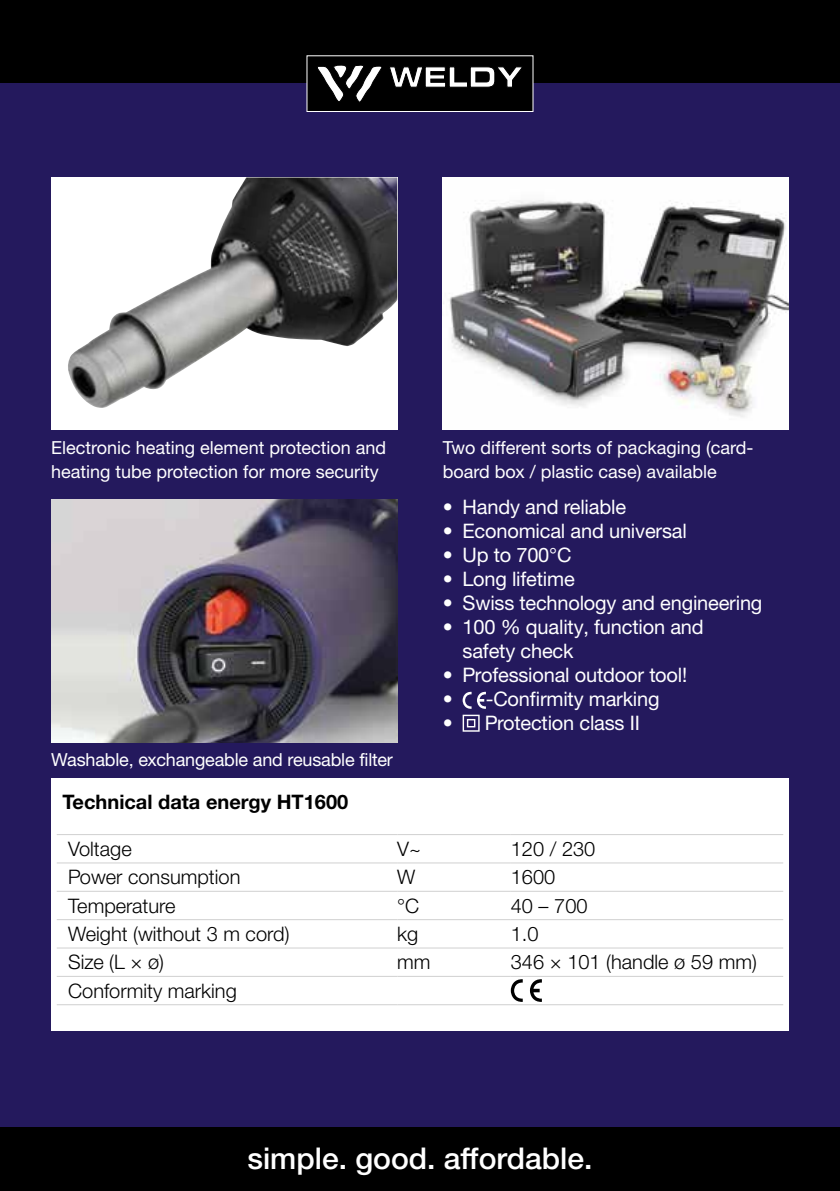
<style>
.page{position:relative;width:840px;height:1191px;background:#fff}
.page>*{position:absolute;margin:0;border:0;box-sizing:border-box;transform-origin:0 0}
.t1{font:500 30px "Helvetica Neue LTW1 G";color:#fff}
.t2{font:20px/24px "Helvetica Neue LTW1 G";letter-spacing:-.01em;color:#fff}
.t3{font:300 20px "Helvetica Neue LTW1 G";color:#000}
.t4{font:700 20px "Helvetica Neue LTW1 G";color:#000}
.t5{font:18px/24px "Helvetica Neue LTW1 G";color:#fff}
</style>
<div class="page">
<div style="left:0;top:1125px;width:839px;height:66px;background:#000"></div>
<div style="left:0;top:0;width:839px;height:85px;background:#000"></div>
<div style="left:0;top:84px;width:839px;height:1043px;background:#24195d"></div>
<div style="left:51px;top:778px;width:737px;height:252px;background:#fff"></div>
<div style="left:51px;top:177px;width:346px;height:252px;background:#fff"></div>
<img style="left:68px;top:177px;width:329px;height:231px">
<img style="left:51px;top:499px;width:346px;height:243px">
<img style="left:442px;top:178px;width:346px;height:252px">
<div style="left:306px;top:55px;width:227px;height:57px;background:#000;border:1px solid #fff"></div>
<svg style="left:389px;top:66px;width:133px;height:22px"></svg>
<svg style="left:318px;top:65px;width:64px;height:37px"></svg>
<hr style="left:57px;top:834px;width:340px;height:1px;background:#d0d0d0">
<hr style="left:397px;top:834px;width:113px;height:1px;background:#d0d0d0">
<hr style="left:510px;top:834px;width:272px;height:1px;background:#d0d0d0">
<hr style="left:57px;top:862px;width:340px;height:1px;background:#d0d0d0">
<hr style="left:397px;top:862px;width:113px;height:1px;background:#d0d0d0">
<hr style="left:510px;top:862px;width:272px;height:1px;background:#d0d0d0">
<hr style="left:57px;top:891px;width:340px;height:1px;background:#d0d0d0">
<hr style="left:397px;top:891px;width:113px;height:1px;background:#d0d0d0">
<hr style="left:510px;top:891px;width:272px;height:1px;background:#d0d0d0">
<hr style="left:57px;top:919px;width:340px;height:1px;background:#d0d0d0">
<hr style="left:397px;top:919px;width:113px;height:1px;background:#d0d0d0">
<hr style="left:510px;top:919px;width:272px;height:1px;background:#d0d0d0">
<hr style="left:57px;top:947px;width:340px;height:1px;background:#d0d0d0">
<hr style="left:397px;top:947px;width:113px;height:1px;background:#d0d0d0">
<hr style="left:510px;top:947px;width:272px;height:1px;background:#d0d0d0">
<hr style="left:57px;top:976px;width:340px;height:1px;background:#d0d0d0">
<hr style="left:397px;top:976px;width:113px;height:1px;background:#d0d0d0">
<hr style="left:510px;top:976px;width:272px;height:1px;background:#d0d0d0">
<hr style="left:57px;top:1004px;width:340px;height:1px;background:#d0d0d0">
<hr style="left:397px;top:1004px;width:113px;height:1px;background:#d0d0d0">
<hr style="left:510px;top:1004px;width:272px;height:1px;background:#d0d0d0">
<svg style="left:510px;top:979px;width:31px;height:23px"></svg>
<svg style="left:462px;top:691px;width:23px;height:40px"></svg>
<p class="t5" style="left:51px;top:435px;width:336px">Electronic heating element protection and heating tube protection for more security</p>
<p class="t5" style="left:51px;top:747px;width:343px">Washable, exchangeable and reusable filter</p>
<p class="t5" style="left:442px;top:435px;width:312px">Two different sorts of packaging (card&shy;board box / plastic case) available</p>
<p class="t2" style="left:442px;top:494px;width:185px">• Handy and reliable</p>
<p class="t2" style="left:442px;top:518px;width:245px">• Economical and universal</p>
<p class="t2" style="left:442px;top:542px;width:130px">• Up to 700°C</p>
<p class="t2" style="left:442px;top:566px;width:133px">• Long lifetime</p>
<p class="t2" style="left:442px;top:590px;width:321px">• Swiss technology and engineering</p>
<p class="t2" style="left:462px;top:614px;width:242px;text-indent:-20px">• 100 % quality, function and safety check</p>
<p class="t2" style="left:442px;top:662px;width:246px">• Professional outdoor tool!</p>
<p class="t2" style="left:442px;top:686px;width:218px">• -Confirmity marking</p>
<p class="t2" style="left:442px;top:710px;width:199px">• Protection class II</p>
<p class="t4" style="left:62px;top:790px;width:287px">Technical data energy HT1600</p>
<p class="t3" style="left:68px;top:836px;width:65px">Voltage</p>
<p class="t3" style="left:397px;top:836px;width:25px">V~</p>
<p class="t3" style="left:510px;top:836px;width:86px">120 / 230</p>
<p class="t3" style="left:68px;top:865px;width:174px">Power consumption</p>
<p class="t3" style="left:397px;top:865px;width:20px">W</p>
<p class="t3" style="left:510px;top:865px;width:46px">1600</p>
<p class="t3" style="left:68px;top:893px;width:109px">Temperature</p>
<p class="t3" style="left:397px;top:893px;width:24px">°C</p>
<p class="t3" style="left:510px;top:893px;width:78px">40 – 700</p>
<p class="t3" style="left:68px;top:921px;width:223px">Weight (without 3 m cord)</p>
<p class="t3" style="left:397px;top:921px;width:23px">kg</p>
<p class="t3" style="left:510px;top:921px;width:29px">1.0</p>
<p class="t3" style="left:68px;top:950px;width:97px">Size (L × ø)</p>
<p class="t3" style="left:397px;top:950px;width:35px">mm</p>
<p class="t3" style="left:510px;top:950px;width:247px">346 × 101 (handle ø 59 mm)</p>
<p class="t3" style="left:68px;top:978px;width:170px">Conformity marking</p>
<h1 class="t1" style="left:247px;top:1140px;width:346px">simple. good. affordable.</h1>
</div>
